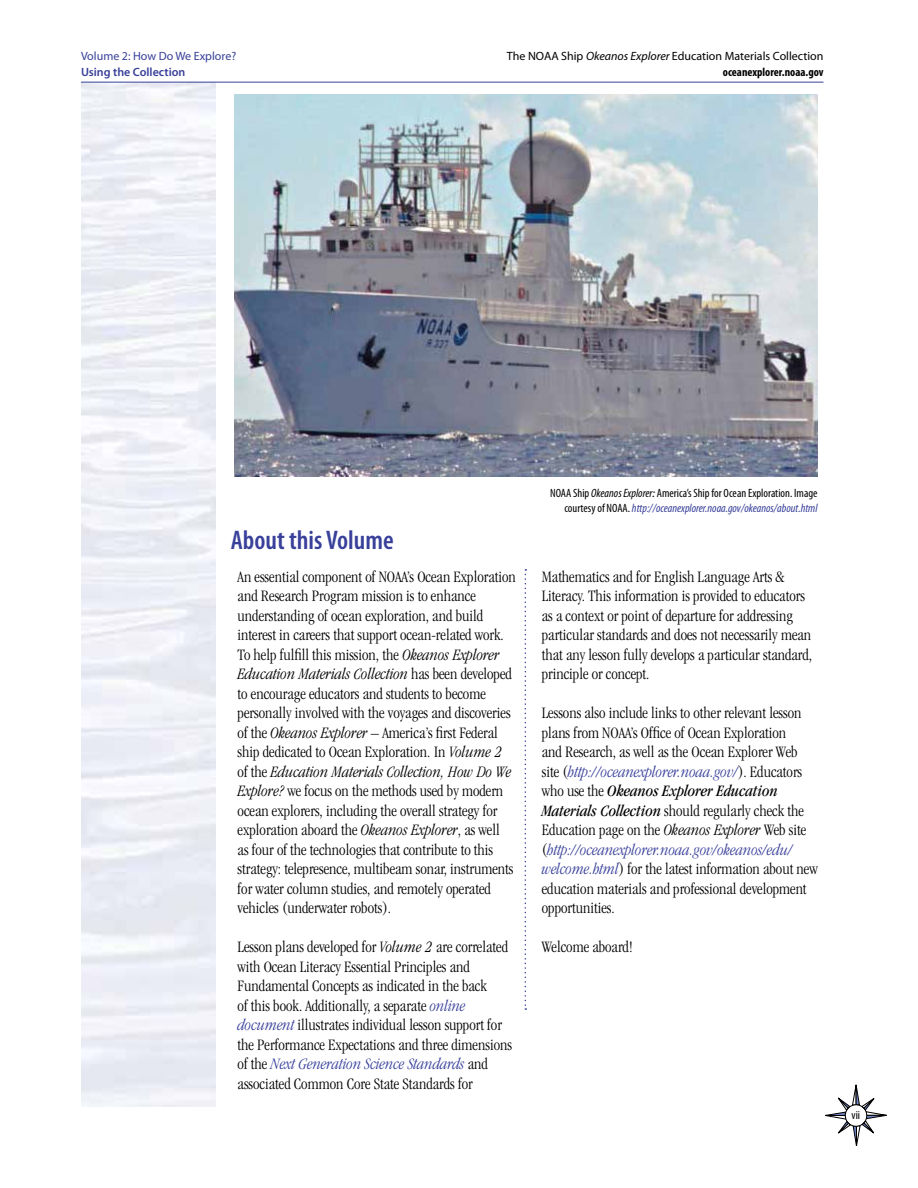
<style>
.page{position:relative;width:918px;height:1188px;background:#fff}
.page>*{position:absolute;margin:0;border:0;box-sizing:border-box;transform-origin:0 0}
.t1{font:600 condensed 27px "Myriad Pro";color:#38409a}
.t2{font:300 condensed 16.5px/19.5px "Garamond";color:#000}
.t3{font:condensed 12px/15px "Myriad Pro";color:#000;text-align:right}
.t4{font:12px/16.5px "Myriad Pro";color:#000;text-align:right}
.t5{font:12px "Myriad Pro";color:#38409a}
.t6{font:600 12px "Myriad Pro";color:#38409a}
.s1{font-style:italic}
.s2{font-weight:700;font-stretch:condensed}
.s3{font-style:italic;color:#38409a}
.s4{font-style:italic;font-stretch:normal}
.s5{font-weight:400;font-style:italic}
</style>
<div class="page">
<svg style="left:825px;top:1084px;width:62px;height:62px"></svg>
<hr style="left:81px;top:82px;width:743px;height:1px;background:#38409a">
<svg style="left:525px;top:569px;width:1px;height:441px"></svg>
<img style="left:235px;top:95px;width:583px;height:381px">
<p class="t5" style="left:81px;top:48px;width:157px">Volume 2: How Do We Explore?</p>
<p class="t6" style="left:81px;top:64px;width:106px">Using the Collection</p>
<p class="t4" style="left:507px;top:47px;width:318px">The NOAA Ship <span class="s1">Okeanos Explorer</span> Education Materials Collection <span class="s2">oceanexplorer.noaa.gov</span></p>
<h1 class="t1" style="left:231px;top:523px;width:164px">About this Volume</h1>
<p class="t2" style="left:238px;top:567px;width:280px">An essential component of NOAA’s Ocean Exploration and Research Program mission is to enhance understanding of ocean exploration, and build interest in careers that support ocean-related work.<br>To help fulfill this mission, the <span class="s1">Okeanos Explorer Education Materials Collection</span> has been developed to encourage educators and students to become personally involved with the voyages and discoveries of the <span class="s1">Okeanos Explorer</span> – America’s first Federal ship dedicated to Ocean Exploration. In <span class="s1">Volume 2 </span>of the <span class="s1">Education Materials Collection, How Do We Explore?</span> we focus on the methods used by modern ocean explorers, including the overall strategy for exploration aboard the <span class="s1">Okeanos Explorer</span>, as well<br>as four of the technologies that contribute to this strategy: telepresence, multibeam sonar, instruments for water column studies, and remotely operated vehicles (underwater robots).</p>
<p class="t2" style="left:238px;top:937px;width:276px">Lesson plans developed for <span class="s1">Volume 2</span> are correlated with Ocean Literacy Essential Principles and Fundamental Concepts as indicated in the back<br>of this book. Additionally, a separate <span class="s3">online document</span> illustrates individual lesson support for the Performance Expectations and three dimensions of the <span class="s3">Next Generation Science Standards</span> and associated Common Core State Standards for</p>
<p class="t3" style="left:550px;top:486px;width:269px">NOAA Ship <span class="s1">Okeanos Explorer</span><span class="s4">:</span> America’s Ship for Ocean Exploration. Image courtesy of NOAA. <span class="s3">http://oceanexplorer.noaa.gov/okeanos/about.html</span></p>
<p class="t2" style="left:542px;top:567px;width:272px">Mathematics and for English Language Arts &amp; Literacy. This information is provided to educators as a context or point of departure for addressing particular standards and does not necessarily mean that any lesson fully develops a particular standard, principle or concept.</p>
<p class="t2" style="left:542px;top:703px;width:277px">Lessons also include links to other relevant lesson plans from NOAA’s Office of Ocean Exploration<br>and Research, as well as the Ocean Explorer Web site (<span class="s3">http://oceanexplorer.noaa.gov/</span>). Educators who use the <span class="s5">Okeanos Explorer Education Materials Collection</span> should regularly check the Education page on the <span class="s1">Okeanos Explorer</span> Web site (<span class="s3">http://oceanexplorer.noaa.gov/okeanos/edu/ welcome.html</span>) for the latest information about new education materials and professional development opportunities.</p>
<p class="t2" style="left:542px;top:937px;width:92px">Welcome aboard!</p>
<p class="t3" style="left:852px;top:1107px;width:10px">vii</p>
</div>
